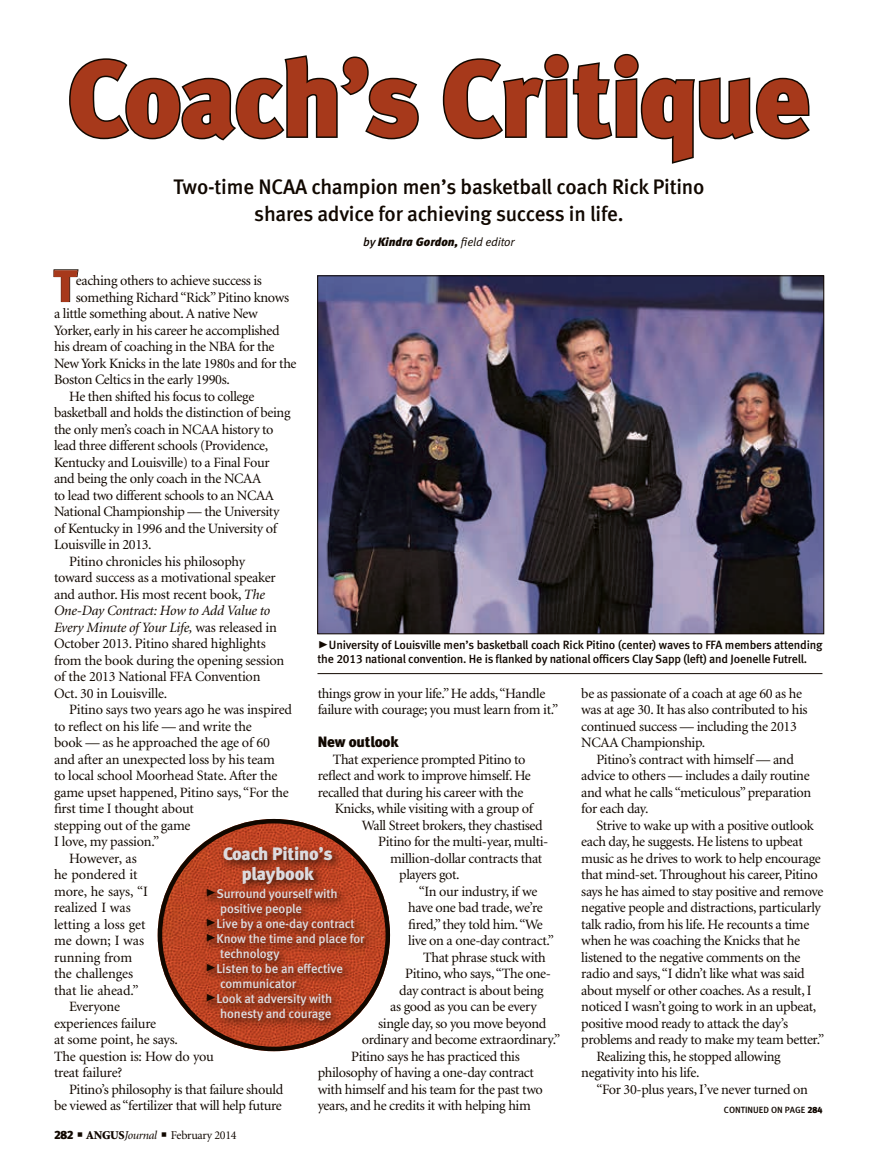
<style>
.page{position:relative;width:878px;height:1168px;background:#fff}
.page>*{position:absolute;margin:0;border:0;box-sizing:border-box;transform-origin:0 0}
.headline{font:108px "Meta Black LF";letter-spacing:-.015em;color:#a7391b}
.Drop_Cap{font:45.45px "Meta Black LF";color:#a7391b}
.deck{font:21px/27px "Meta Medium LF";letter-spacing:-.01em;color:#110800;text-align:center}
.sidebar_headline{font:18px/19.5px "Meta Black LF";letter-spacing:-.01em;color:#dcdbdf;text-align:center}
.subhead{font:15px "Meta Black LF";letter-spacing:-.01em;color:#110800}
.body_text{font:14.25px/16.5px "Minion";letter-spacing:-.025em;color:#110800}
.Drop_Cap-2{font:14.25px "Minion";letter-spacing:-.025em;color:#110800}
.body_text-2{font:14.25px/16.5px "Minion";letter-spacing:-.005em;color:#110800}
.sidebar_text{font:12.75px/15px "Meta Medium LF";letter-spacing:-.01em;color:#dcdbdf}
.t1{font:12px/13.5px "Meta Medium LF";letter-spacing:-.015em;color:#110800}
.t2{font:12px "Minion";letter-spacing:-.025em;color:#110800}
.byline{font:italic 12px "Meta Black LF";color:#110800}
.t3{font:9px "Meta Medium LF";color:#110800}
.s1{font-family:"Meta Medium LF"}
.s2{font-family:"Meta Normal LF"}
.s3{font-style:italic}
.s4{font-family:"Meta Black Caps Expert";font-size:21px}
.s5{font-family:"Meta Black LF"}
.s6{font-family:"Meta Black Caps Expert";font-size:21px;color:#110800}
.s7{font-weight:900}
</style>
<div class="page">
<img style="left:158px;top:819px;width:232px;height:232px;border-radius:116px">
<svg style="left:69px;top:55px;width:350px;height:86px"></svg>
<svg style="left:442px;top:53px;width:368px;height:111px"></svg>
<svg style="left:53px;top:269px;width:26px;height:33px"></svg>
<img style="left:319px;top:278px;width:502px;height:354px">
<div style="left:201px;top:842px;width:174px;height:189px;background:#110800;opacity:.85"></div>
<hr style="left:317px;top:673px;width:505px;height:1px;background:#110800">
<p class="headline" style="left:67px;top:34px;width:744px">Coach’s Critique</p>
<p class="deck" style="left:173px;top:173px;width:532px">Two-time NCAA champion men’s basketball coach Rick Pitino shares advice for achieving success in life.</p>
<p class="byline" style="left:363px;top:235px;width:153px"><span class="s1">by</span> Kindra Gordon, <span class="s2">field editor</span></p>
<p class="Drop_Cap" style="left:54px;top:258px;width:25px">T</p>
<p class="Drop_Cap-2" style="left:76px;top:273px;width:187px">eaching others to achieve success is</p>
<p class="Drop_Cap-2" style="left:76px;top:290px;width:215px">something Richard “Rick” Pitino knows</p>
<p class="Drop_Cap-2" style="left:54px;top:306px;width:205px">a little something about. A native New</p>
<p class="Drop_Cap-2" style="left:54px;top:323px;width:227px">Yorker, early in his career he accomplished</p>
<p class="Drop_Cap-2" style="left:54px;top:339px;width:222px">his dream of coaching in the NBA for the</p>
<p class="Drop_Cap-2" style="left:54px;top:356px;width:244px">New York Knicks in the late 1980s and for the</p>
<p class="Drop_Cap-2" style="left:54px;top:372px;width:177px">Boston Celtics in the early 1990s.</p>
<p class="body_text" style="left:54px;top:388px;width:238px;text-indent:15px">He then shifted his focus to college basketball and holds the distinction of being the only men’s coach in NCAA history to lead three different schools (Providence, Kentucky and Louisville) to a Final Four and being the only coach in the NCAA<br>to lead two different schools to an NCAA National Championship — the University of Kentucky in 1996 and the University of Louisville in 2013.</p>
<p class="body_text" style="left:54px;top:553px;width:232px;text-indent:15px">Pitino chronicles his philosophy toward success as a motivational speaker and author. His most recent book, <span class="s3">The One-Day Contract: How to Add Value to Every Minute of Your Life,</span> was released in October 2013. Pitino shared highlights from the book during the opening session of the 2013 National FFA Convention Oct. 30 in Louisville.</p>
<p class="body_text" style="left:54px;top:702px;width:239px;text-indent:15px">Pitino says two years ago he was inspired to reflect on his life — and write the<br>book — as he approached the age of 60 and after an unexpected loss by his team<br>to local school Moorhead State. After the game upset happened, Pitino says, “For the first time I thought about<br>stepping out of the game<br>I love, my passion.”</p>
<p class="body_text-2" style="left:54px;top:850px;width:95px;text-indent:15px">However, as he pondered it more, he says, “I realized I was letting a loss get me down; I was running from the challenges that lie ahead.”</p>
<p class="body_text" style="left:54px;top:999px;width:161px;text-indent:15px">Everyone<br>experiences failure<br>at some point, he says.<br>The question is: How do you treat failure?</p>
<p class="body_text" style="left:54px;top:1081px;width:231px;text-align:right">Pitino’s philosophy is that failure should be viewed as “fertilizer that will help future</p>
<p class="t1" style="left:317px;top:638px;width:506px"><span class="s4">@</span>University of Louisville men’s basketball coach Rick Pitino (center) waves to FFA members attending the 2013 national convention. He is flanked by national officers Clay Sapp (left) and Joenelle Futrell.</p>
<p class="body_text" style="left:318px;top:685px;width:242px">things grow in your life.” He adds, “Handle failure with courage; you must learn from it.”</p>
<p class="subhead" style="left:318px;top:733px;width:83px">New outlook</p>
<p class="body_text" style="left:333px;top:751px;width:194px">That experience prompted Pitino to</p>
<p class="body_text" style="left:318px;top:768px;width:215px">reflect and work to improve himself. He</p>
<p class="body_text" style="left:318px;top:784px;width:207px">recalled that during his career with the</p>
<p class="body_text" style="left:334px;top:801px;width:200px">Knicks, while visiting with a group of</p>
<p class="body_text" style="left:362px;top:817px;width:183px">Wall Street brokers, they chastised</p>
<p class="body_text" style="left:378px;top:834px;width:172px">Pitino for the multi-year, multi-</p>
<p class="body_text" style="left:390px;top:850px;width:153px">million-dollar contracts that</p>
<p class="body_text" style="left:399px;top:867px;width:62px">players got.</p>
<p class="body_text" style="left:408px;top:883px;width:147px;text-indent:10px">“In our industry, if we have one bad trade, we’re fired,” they told him. “We live on a one-day contract.”</p>
<p class="body_text" style="left:423px;top:949px;width:124px">That phrase stuck with</p>
<p class="body_text" style="left:405px;top:966px;width:147px">Pitino, who says, “The one-</p>
<p class="body_text" style="left:399px;top:982px;width:146px">day contract is about being</p>
<p class="body_text" style="left:390px;top:999px;width:148px">as good as you can be every</p>
<p class="body_text" style="left:378px;top:1015px;width:170px">single day, so you move beyond</p>
<p class="body_text" style="left:362px;top:1032px;width:200px">ordinary and become extraordinary.”</p>
<p class="body_text" style="left:318px;top:1048px;width:227px;text-indent:33px">Pitino says he has practiced this philosophy of having a one-day contract with himself and his team for the past two years, and he credits it with helping him</p>
<p class="body_text" style="left:581px;top:685px;width:228px">be as passionate of a coach at age 60 as he was at age 30. It has also contributed to his continued success — including the 2013<br>NCAA Championship.</p>
<p class="body_text" style="left:581px;top:751px;width:231px;text-indent:15px">Pitino’s contract with himself — and advice to others — includes a daily routine and what he calls “meticulous” preparation for each day.</p>
<p class="body_text" style="left:581px;top:817px;width:244px;text-indent:15px">Strive to wake up with a positive outlook each day, he suggests. He listens to upbeat music as he drives to work to help encourage that mind-set. Throughout his career, Pitino says he has aimed to stay positive and remove negative people and distractions, particularly talk radio, from his life. He recounts a time when he was coaching the Knicks that he listened to the negative comments on the radio and says, “I didn’t like what was said about myself or other coaches. As a result, I noticed I wasn’t going to work in an upbeat, positive mood ready to attack the day’s problems and ready to make my team better.”</p>
<p class="body_text" style="left:581px;top:1048px;width:201px;text-indent:15px">Realizing this, he stopped allowing negativity into his life.</p>
<p class="body_text" style="left:596px;top:1081px;width:213px">“For 30-plus years, I’ve never turned on</p>
<p class="t3" style="left:724px;top:1104px;width:100px">CONTINUED ON PAGE <span class="s5">284</span></p>
<p class="sidebar_headline" style="left:223px;top:844px;width:111px">Coach Pitino’s playbook</p>
<p class="sidebar_text" style="left:220px;top:886px;width:119px;text-indent:-15px"><span class="s6">@</span>Surround yourself with positive people</p>
<p class="sidebar_text" style="left:205px;top:916px;width:151px"><span class="s6">@</span>Live by a one-day contract</p>
<p class="sidebar_text" style="left:220px;top:931px;width:146px;text-indent:-15px"><span class="s6">@</span>Know the time and place for technology</p>
<p class="sidebar_text" style="left:220px;top:961px;width:124px;text-indent:-15px"><span class="s6">@</span>Listen to be an effective communicator</p>
<p class="sidebar_text" style="left:205px;top:991px;width:129px;text-align:right"><span class="s6">@</span>Look at adversity with honesty and courage</p>
<p class="t2" style="left:54px;top:1129px;width:184px"><span class="s5">282</span> ■ <span class="s7">ANGUS</span><span class="s3">Journal</span> ■ February 2014</p>
</div>
